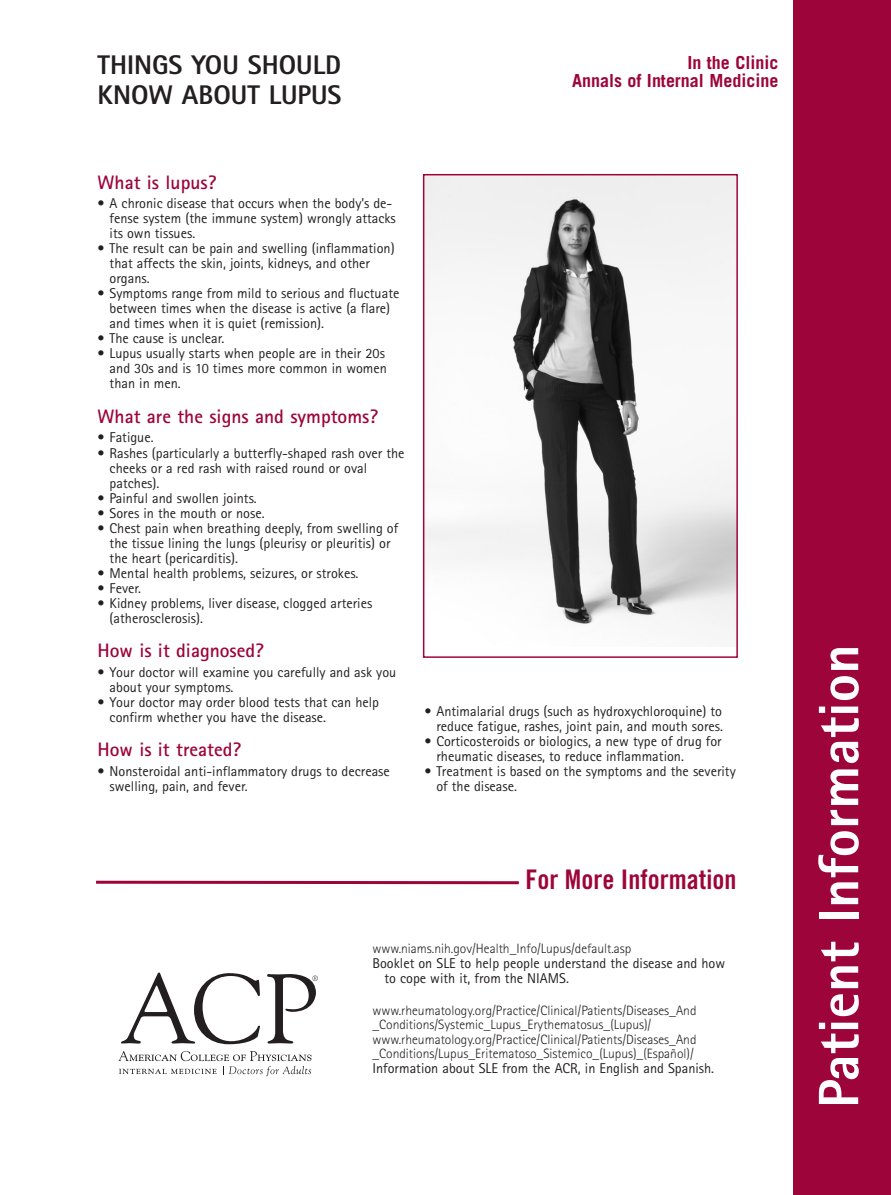
<style>
.page{position:relative;width:891px;height:1195px;background:#fff}
.page>*{position:absolute;margin:0;border:0;box-sizing:border-box;transform-origin:0 0}
.t1{font:800 57px "Rotis Sans Serif";color:#fff}
.t2{font:800 27px/30px "Rotis Sans Serif";color:#231f20}
.t3{font:27px "Trade Gothic Bold Cond Twenty";color:#9d053a}
.t4{font:700 19.5px "Rotis Sans Serif";color:#9d053a}
.t5{font:700 18px/18px "Trade Gothic";color:#9d053a;text-align:right}
.t6{font:14.25px/15px "Rotis Sans Serif";color:#231f20}
.t7{font:300 13.5px/14.2px "Rotis Sans Serif";color:#231f20}
</style>
<div class="page">
<div style="left:793px;top:0;width:98px;height:1195px;background:#9d053a"></div>
<svg style="left:96px;top:880px;width:423px;height:5px"></svg>
<svg style="left:121px;top:972px;width:139px;height:72px"></svg>
<svg style="left:118px;top:1051px;width:193px;height:25px"></svg>
<svg style="left:267px;top:974px;width:51px;height:70px"></svg>
<img style="left:426px;top:177px;width:309px;height:452px">
<div style="left:423px;top:174px;width:315px;height:484px;border:2px solid #9d053a"></div>
<h2 class="t2" style="left:98px;top:53px;width:246px">THINGS YOU SHOULD<br>KNOW ABOUT LUPUS</h2>
<p class="t5" style="left:572px;top:55px;width:208px">In the Clinic<br>Annals of Internal Medicine</p>
<h3 class="t4" style="left:98px;top:175px;width:120px">What is lupus?</h3>
<p class="t6" style="left:110px;top:197px;width:288px;text-indent:-12px">• A chronic disease that occurs when the body’s de&shy;fense system (the immune system) wrongly attacks its own tissues.</p>
<p class="t6" style="left:110px;top:242px;width:287px;text-indent:-12px">• The result can be pain and swelling (inflammation) that affects the skin, joints, kidneys, and other organs.</p>
<p class="t6" style="left:110px;top:287px;width:291px;text-indent:-12px">• Symptoms range from mild to serious and fluctuate between times when the disease is active (a flare) and times when it is quiet (remission).</p>
<p class="t6" style="left:98px;top:333px;width:128px">• The cause is unclear.</p>
<p class="t6" style="left:110px;top:348px;width:279px;text-indent:-12px">• Lupus usually starts when people are in their 20s and 30s and is 10 times more common in women than in men.</p>
<h3 class="t4" style="left:98px;top:409px;width:282px">What are the signs and symptoms?</h3>
<p class="t6" style="left:98px;top:432px;width:58px">• Fatigue.</p>
<p class="t6" style="left:110px;top:447px;width:296px;text-indent:-12px">• Rashes (particularly a butterfly-shaped rash over the cheeks or a red rash with raised round or oval patches).</p>
<p class="t6" style="left:98px;top:492px;width:161px">• Painful and swollen joints.</p>
<p class="t6" style="left:98px;top:507px;width:169px">• Sores in the mouth or nose.</p>
<p class="t6" style="left:110px;top:522px;width:290px;text-indent:-12px">• Chest pain when breathing deeply, from swelling of the tissue lining the lungs (pleurisy or pleuritis) or the heart (pericarditis).</p>
<p class="t6" style="left:98px;top:567px;width:262px">• Mental health problems, seizures, or strokes.</p>
<p class="t6" style="left:98px;top:582px;width:45px">• Fever.</p>
<p class="t6" style="left:110px;top:597px;width:264px;text-indent:-12px">• Kidney problems, liver disease, clogged arteries (atherosclerosis).</p>
<h3 class="t4" style="left:98px;top:643px;width:168px">How is it diagnosed?</h3>
<p class="t6" style="left:110px;top:666px;width:288px;text-indent:-12px">• Your doctor will examine you carefully and ask you about your symptoms.</p>
<p class="t6" style="left:110px;top:696px;width:271px;text-indent:-12px">• Your doctor may order blood tests that can help confirm whether you have the disease.</p>
<h3 class="t4" style="left:98px;top:742px;width:145px">How is it treated?</h3>
<p class="t6" style="left:110px;top:765px;width:282px;text-indent:-12px">• Nonsteroidal anti-inflammatory drugs to decrease swelling, pain, and fever.</p>
<p class="t6" style="left:424px;top:705px;width:300px;text-align:right">• Antimalarial drugs (such as hydroxychloroquine) to reduce fatigue, rashes, joint pain, and mouth sores.</p>
<p class="t6" style="left:436px;top:735px;width:287px;text-indent:-12px">• Corticosteroids or biologics, a new type of drug for rheumatic diseases, to reduce inflammation.</p>
<p class="t6" style="left:436px;top:765px;width:301px;text-indent:-12px">• Treatment is based on the symptoms and the severity of the disease.</p>
<h2 class="t3" style="left:525px;top:870px;width:212px">For More Information</h2>
<p class="t7" style="left:372px;top:942px;width:260px">www.niams.nih.gov/Health_Info/Lupus/default.asp</p>
<p class="t6" style="left:384px;top:957px;width:342px;text-indent:-12px">Booklet on SLE to help people understand the disease and how to cope with it, from the NIAMS.</p>
<p class="t7" style="left:372px;top:1005px;width:326px">www.rheumatology.org/Practice/Clinical/Patients/Diseases_And _Conditions/Systemic_Lupus_Erythematosus_(Lupus)/ www.rheumatology.org/Practice/Clinical/Patients/Diseases_And _Conditions/Lupus_Eritematoso_Sistemico_(Lupus)_(Español)/</p>
<p class="t6" style="left:372px;top:1062px;width:343px">Information about SLE from the ACR, in English and Spanish.</p>
<h1 class="t1" style="left:819px;top:1108px;width:465px;rotate:-90deg">Patient Information</h1>
</div>
